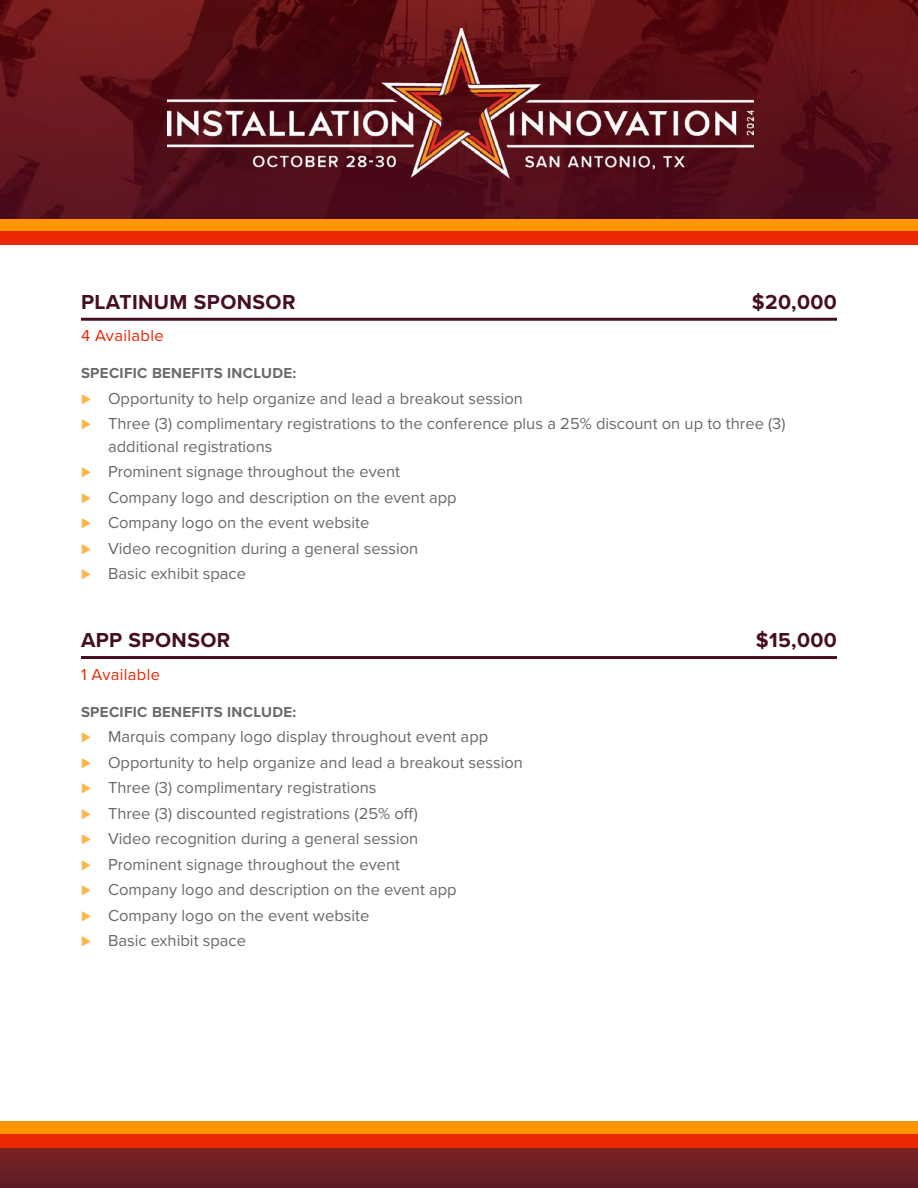
<style>
.page{position:relative;width:918px;height:1188px;background:#fff}
.page>*{position:absolute;margin:0;border:0;box-sizing:border-box;transform-origin:0 0}
.NAME{font:700 21px "Proxima Nova";letter-spacing:.02em;color:#450e24}
.t1{font:16.5px/22.5px "Proxima Nova";color:#696a6d}
.NAME-2{font:16.5px "Proxima Nova";letter-spacing:.02em;color:#eb2600}
.Paragraph{font:700 15px "Proxima Nova";letter-spacing:.02em;color:#696a6d}
.s1{color:#ffb447}
</style>
<div class="page">
<svg style="left:0;top:1148px;width:918px;height:40px;background:#6b1f25"></svg>
<img style="left:0;top:0;width:918px;height:219px">
<img style="left:168px;top:28px;width:586px;height:154px">
<div style="left:0;top:219px;width:918px;height:14px;background:#ff9600"></div>
<div style="left:0;top:231px;width:918px;height:14px;background:#eb2600"></div>
<div style="left:0;top:1121px;width:918px;height:13px;background:#ff9600"></div>
<div style="left:0;top:1134px;width:918px;height:14px;background:#eb2600"></div>
<hr style="left:81px;top:656px;width:756px;height:3px;background:#450e24">
<hr style="left:81px;top:318px;width:756px;height:3px;background:#450e24">
<p class="NAME" style="left:81px;top:286px;width:216px">PLATINUM SPONSOR</p>
<p class="NAME-2" style="left:81px;top:324px;width:84px">4 Available</p>
<p class="NAME" style="left:752px;top:286px;width:87px">$20,000</p>
<p class="Paragraph" style="left:81px;top:362px;width:217px">SPECIFIC BENEFITS INCLUDE:</p>
<p class="t1" style="left:81px;top:386px;width:444px"><span class="s1">⊲</span> Opportunity to help organize and lead a breakout session</p>
<p class="t1" style="left:108px;top:412px;width:679px;text-indent:-27px"><span class="s1">⊲</span> Three (3) complimentary registrations to the conference plus a 25% discount on up to three (3) additional registrations</p>
<p class="t1" style="left:81px;top:460px;width:321px"><span class="s1">⊲</span> Prominent signage throughout the event</p>
<p class="t1" style="left:81px;top:485px;width:377px"><span class="s1">⊲</span> Company logo and description on the event app</p>
<p class="t1" style="left:81px;top:511px;width:290px"><span class="s1">⊲</span> Company logo on the event website</p>
<p class="t1" style="left:81px;top:536px;width:339px"><span class="s1">⊲</span> Video recognition during a general session</p>
<p class="t1" style="left:81px;top:562px;width:167px"><span class="s1">⊲</span> Basic exhibit space</p>
<p class="NAME" style="left:81px;top:625px;width:151px">APP SPONSOR</p>
<p class="NAME-2" style="left:81px;top:662px;width:81px">1 Available</p>
<p class="Paragraph" style="left:81px;top:700px;width:217px">SPECIFIC BENEFITS INCLUDE:</p>
<p class="t1" style="left:81px;top:725px;width:409px"><span class="s1">⊲</span> Marquis company logo display throughout event app</p>
<p class="t1" style="left:81px;top:750px;width:444px"><span class="s1">⊲</span> Opportunity to help organize and lead a breakout session</p>
<p class="t1" style="left:81px;top:776px;width:297px"><span class="s1">⊲</span> Three (3) complimentary registrations</p>
<p class="t1" style="left:81px;top:801px;width:339px"><span class="s1">⊲</span> Three (3) discounted registrations (25% off)</p>
<p class="t1" style="left:81px;top:827px;width:339px"><span class="s1">⊲</span> Video recognition during a general session</p>
<p class="t1" style="left:81px;top:852px;width:321px"><span class="s1">⊲</span> Prominent signage throughout the event</p>
<p class="t1" style="left:81px;top:878px;width:377px"><span class="s1">⊲</span> Company logo and description on the event app</p>
<p class="t1" style="left:81px;top:903px;width:290px"><span class="s1">⊲</span> Company logo on the event website</p>
<p class="t1" style="left:81px;top:929px;width:167px"><span class="s1">⊲</span> Basic exhibit space</p>
<p class="NAME" style="left:756px;top:625px;width:83px">$15,000</p>
</div>
